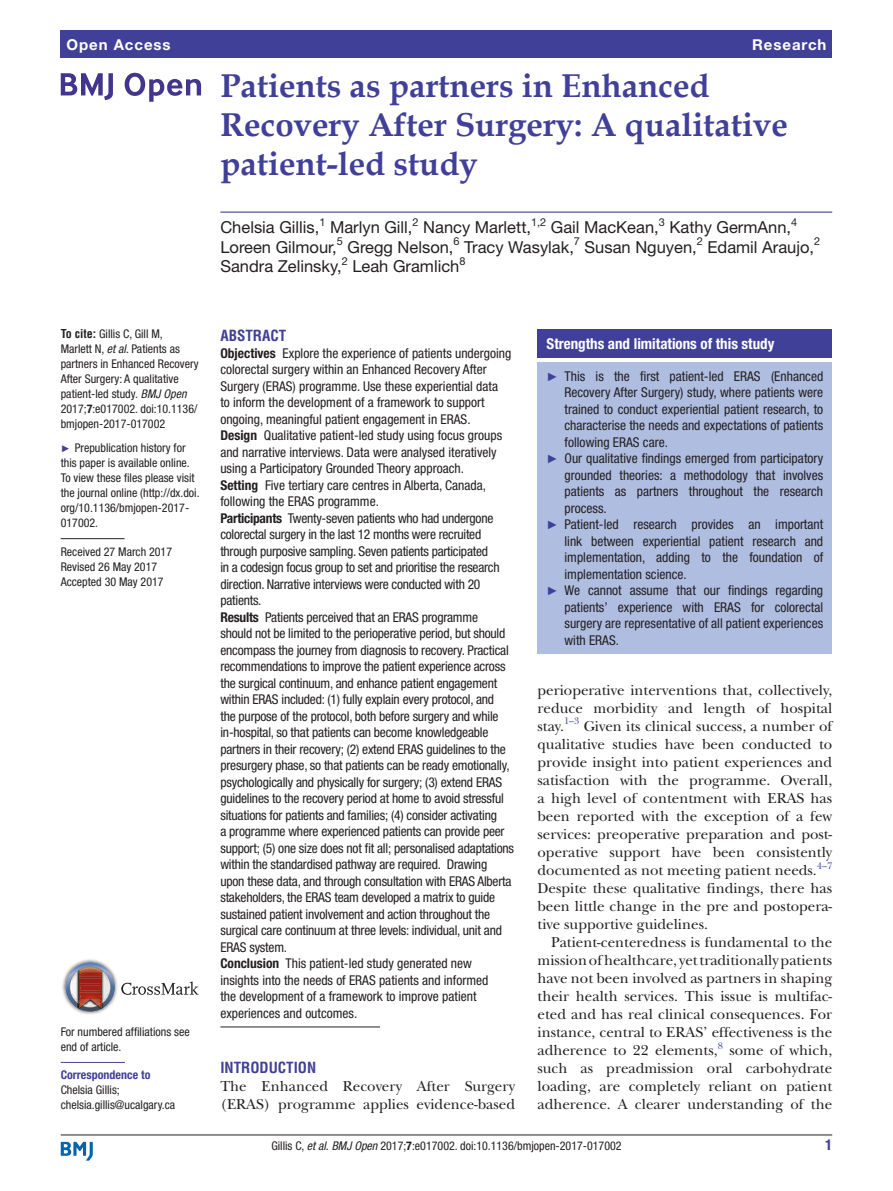
<style>
.page{position:relative;width:893px;height:1191px;background:#fff}
.page>*{position:absolute;margin:0;border:0;box-sizing:border-box;transform-origin:0 0}
.t1{font:700 33px/39px "Book Antiqua";color:#414099}
.t2{font:16.5px "Helvetica Neue LT Std";color:#231f20}
.t3{font:15px/18px "New Baskerville";color:#231f20;text-align:justify}
.t4{font:700 condensed 15px "Helvetica Neue LT Std";color:#fff}
.t5{font:700 15px "Helvetica Neue LT Std";letter-spacing:.065em;color:#fff}
.t6{font:700 condensed 15px "Helvetica LT Std";color:#414099}
.t7{font:700 condensed 15px "Helvetica";color:#414099}
.t8{font:700 condensed 15px "Helvetica Neue LT Std";color:#414099}
.t9{font:condensed 13.5px/16.5px "Helvetica Neue LT Std";letter-spacing:-.005em;color:#231f20}
.t10{font:condensed 12px/15px "Helvetica Neue LT Std";color:#231f20}
.t11{font:700 condensed 12px "Helvetica Neue LT Std";color:#414099}
.t12{font:10.95px "Helvetica Neue LT Std";color:#231f20}
.t13{font:9.9px "New Baskerville";color:#3853a3}
.s1{font-family:"Helvetica LT Std";font-weight:700}
.s2{font-style:italic}
.s3{font-weight:700}
.s4{font-family:"Arial";font-stretch:normal;font-size:9.75px;color:#414099}
.s5{font-family:"Arial";font-stretch:normal;font-size:12px;color:#414099}
</style>
<div class="page">
<hr style="left:61px;top:1134px;width:771px;height:1px;background:#231f20">
<svg style="left:61px;top:1141px;width:32px;height:19px"></svg>
<div style="left:61px;top:31px;width:771px;height:27px;background:#414099"></div>
<hr style="left:220px;top:1026px;width:160px;height:1px;background:#231f20">
<hr style="left:220px;top:211px;width:612px;height:2px;background:#414099">
<hr style="left:61px;top:538px;width:64px;height:1px;background:#231f20">
<hr style="left:61px;top:1062px;width:64px;height:1px;background:#414099">
<svg style="left:61px;top:73px;width:52px;height:27px"></svg>
<svg style="left:125px;top:73px;width:76px;height:29px"></svg>
<img style="left:62px;top:959px;width:55px;height:55px">
<svg style="left:66px;top:962px;width:49px;height:49px;background:#a78689"></svg>
<svg style="left:121px;top:981px;width:78px;height:13px"></svg>
<div style="left:538px;top:329px;width:294px;height:29px;background:#414099"></div>
<div style="left:538px;top:362px;width:294px;height:292px;background:#afbde1"></div>
<p class="t5" style="left:66px;top:35px;width:106px">Open Access</p>
<p class="t10" style="left:61px;top:326px;width:139px"><span class="s1">TO CITE:</span> Gillis C, Gill M,<br>Marlett N, <span class="s2">et al</span>. Patients as partners in Enhanced Recovery<br>After Surgery: A qualitative patient-led study. <span class="s2">BMJ Open<br></span>2017;<span class="s3">7</span>:e017002. doi:10.1136/ bmjopen-2017-017002</p>
<p class="t10" style="left:61px;top:440px;width:140px"><span class="s4">►</span> Prepublication history for this paper is available online.<br>To view these files please visit the journal online (http://dx.doi. org/10.1136/bmjopen-2017-<br>017002.</p>
<p class="t10" style="left:61px;top:544px;width:113px">Received 27 March 2017<br>Revised 26 May 2017<br>Accepted 30 May 2017</p>
<p class="t10" style="left:61px;top:1024px;width:130px">For numbered affiliations see end of article.</p>
<p class="t11" style="left:61px;top:1067px;width:91px">Correspondence to</p>
<p class="t10" style="left:61px;top:1082px;width:116px">Chelsia Gillis; chelsia.gillis@ucalgary.ca</p>
<p class="t5" style="left:752px;top:35px;width:76px">Research</p>
<h1 class="t1" style="left:220px;top:66px;width:569px">Patients as partners in Enhanced<br>Recovery After Surgery: A qualitative patient-led study</h1>
<p class="t2" style="left:220px;top:218px;width:100px">Chelsia Gillis,</p>
<p class="t12" style="left:319px;top:215px;width:8px">1</p>
<p class="t2" style="left:330px;top:218px;width:84px">Marlyn Gill,</p>
<p class="t12" style="left:413px;top:215px;width:8px">2</p>
<p class="t2" style="left:423px;top:218px;width:109px">Nancy Marlett,</p>
<p class="t12" style="left:531px;top:215px;width:17px">1,2</p>
<p class="t2" style="left:551px;top:218px;width:109px">Gail MacKean,</p>
<p class="t12" style="left:659px;top:215px;width:8px">3</p>
<p class="t2" style="left:669px;top:218px;width:123px">Kathy GermAnn,</p>
<p class="t12" style="left:791px;top:215px;width:8px">4</p>
<p class="t2" style="left:220px;top:237px;width:118px">Loreen Gilmour,</p>
<p class="t12" style="left:337px;top:235px;width:8px">5</p>
<p class="t2" style="left:348px;top:237px;width:108px">Gregg Nelson,</p>
<p class="t12" style="left:454px;top:235px;width:8px">6</p>
<p class="t2" style="left:464px;top:237px;width:111px">Tracy Wasylak,</p>
<p class="t12" style="left:574px;top:235px;width:8px">7</p>
<p class="t2" style="left:585px;top:237px;width:114px">Susan Nguyen,</p>
<p class="t12" style="left:697px;top:235px;width:8px">2</p>
<p class="t2" style="left:707px;top:237px;width:108px">Edamil Araujo,</p>
<p class="t12" style="left:814px;top:235px;width:8px">2</p>
<p class="t2" style="left:220px;top:257px;width:123px">Sandra Zelinsky,</p>
<p class="t12" style="left:342px;top:254px;width:8px">2</p>
<p class="t2" style="left:352px;top:257px;width:108px">Leah Gramlich</p>
<p class="t12" style="left:459px;top:254px;width:8px">8</p>
<p class="t7" style="left:220px;top:326px;width:67px">ABSTRACT</p>
<p class="t9" style="left:220px;top:345px;width:295px"><span class="s3">Objectives</span> Explore the experience of patients undergoing colorectal surgery within an Enhanced Recovery After Surgery (ERAS) programme. Use these experiential data<br>to inform the development of a framework to support ongoing, meaningful patient engagement in ERAS.<br><span class="s3">Design</span> Qualitative patient-led study using focus groups and narrative interviews. Data were analysed iteratively using a Participatory Grounded Theory approach.<br><span class="s3">Setting</span> Five tertiary care centres in Alberta, Canada, following the ERAS programme.<br><span class="s3">Participants</span> Twenty-seven patients who had undergone colorectal surgery in the last 12 months were recruited through purposive sampling. Seven patients participated<br>in a codesign focus group to set and prioritise the research direction. Narrative interviews were conducted with 20 patients.<br><span class="s3">Results</span> Patients perceived that an ERAS programme<br>should not be limited to the perioperative period, but should encompass the journey from diagnosis to recovery. Practical recommendations to improve the patient experience across the surgical continuum, and enhance patient engagement within ERAS included: (1) fully explain every protocol, and<br>the purpose of the protocol, both before surgery and while in-hospital, so that patients can become knowledgeable partners in their recovery; (2) extend ERAS guidelines to the presurgery phase, so that patients can be ready emotionally, psychologically and physically for surgery; (3) extend ERAS guidelines to the recovery period at home to avoid stressful situations for patients and families; (4) consider activating<br>a programme where experienced patients can provide peer support; (5) one size does not fit all; personalised adaptations within the standardised pathway are required. Drawing upon these data, and through consultation with ERAS Alberta stakeholders, the ERAS team developed a matrix to guide sustained patient involvement and action throughout the surgical care continuum at three levels: individual, unit and ERAS system.<br><span class="s3">Conclusion</span> This patient-led study generated new<br>insights into the needs of ERAS patients and informed<br>the development of a framework to improve patient experiences and outcomes.</p>
<p class="t6" style="left:220px;top:1058px;width:97px">INTRODUCTION</p>
<p class="t3" style="left:220px;top:1077px;width:296px">The Enhanced Recovery After Surgery (ERAS) programme applies evidence-based</p>
<p class="t4" style="left:547px;top:335px;width:229px">Strengths and limitations of this study</p>
<p class="t9" style="left:547px;top:368px;width:278px"><span class="s5">►</span> This is the first patient-led ERAS (Enhanced</p>
<p class="t9" style="left:565px;top:384px;width:260px">Recovery After Surgery) study, where patients were</p>
<p class="t9" style="left:565px;top:401px;width:260px">trained to conduct experiential patient research, to</p>
<p class="t9" style="left:565px;top:417px;width:260px">characterise the needs and expectations of patients</p>
<p class="t9" style="left:565px;top:434px;width:105px">following ERAS care.</p>
<p class="t9" style="left:547px;top:450px;width:278px"><span class="s5">►</span> Our qualitative findings emerged from participatory</p>
<p class="t9" style="left:565px;top:467px;width:260px">grounded theories: a methodology that involves</p>
<p class="t9" style="left:565px;top:483px;width:260px">patients as partners throughout the research</p>
<p class="t9" style="left:565px;top:500px;width:44px">process.</p>
<p class="t9" style="left:547px;top:516px;width:278px"><span class="s5">►</span> Patient-led research provides an important</p>
<p class="t9" style="left:565px;top:533px;width:260px">link between experiential patient research and</p>
<p class="t9" style="left:565px;top:549px;width:260px">implementation, adding to the foundation of</p>
<p class="t9" style="left:565px;top:566px;width:124px">implementation science.</p>
<p class="t9" style="left:547px;top:582px;width:278px"><span class="s5">►</span> We cannot assume that our findings regarding</p>
<p class="t9" style="left:565px;top:599px;width:260px">patients’ experience with ERAS for colorectal</p>
<p class="t9" style="left:565px;top:615px;width:260px">surgery are representative of all patient experiences</p>
<p class="t9" style="left:565px;top:632px;width:56px">with ERAS.</p>
<p class="t3" style="left:538px;top:681px;width:296px">perioperative interventions that, collectively, reduce morbidity and length of hospital stay.</p>
<p class="t13" style="left:564px;top:715px;width:17px">1–3</p>
<p class="t3" style="left:538px;top:717px;width:296px;text-indent:46px">Given its clinical success, a number of qualitative studies have been conducted to provide insight into patient experiences and satisfaction with the programme. Overall, a high level of contentment with ERAS has been reported with the exception of a few services: preoperative preparation and post&shy;operative support have been consistently documented as not meeting patient needs.<sup>4–7<br></sup>Despite these qualitative findings, there has been little change in the pre and postopera&shy;tive supportive guidelines.</p>
<p class="t3" style="left:538px;top:933px;width:296px;text-indent:14px">Patient-centeredness is fundamental to the mission of healthcare, yet traditionally patients have not been involved as partners in shaping their health services. This issue is multifac&shy;eted and has real clinical consequences. For instance, central to ERAS’ effectiveness is the adherence to 22 elements,</p>
<p class="t13" style="left:718px;top:1039px;width:7px">8</p>
<p class="t3" style="left:538px;top:1041px;width:296px;text-indent:192px">some of which, such as preadmission oral carbohydrate loading, are completely reliant on patient adherence. A clearer understanding of the</p>
<p class="t10" style="left:271px;top:1137px;width:352px">Gillis C, <span class="s2">et al</span>. <span class="s2">BMJ Open</span> 2017;<span class="s3">7</span>:e017002. doi:10.1136/bmjopen-2017-017002</p>
<p class="t8" style="left:825px;top:1135px;width:9px">1</p>
</div>
